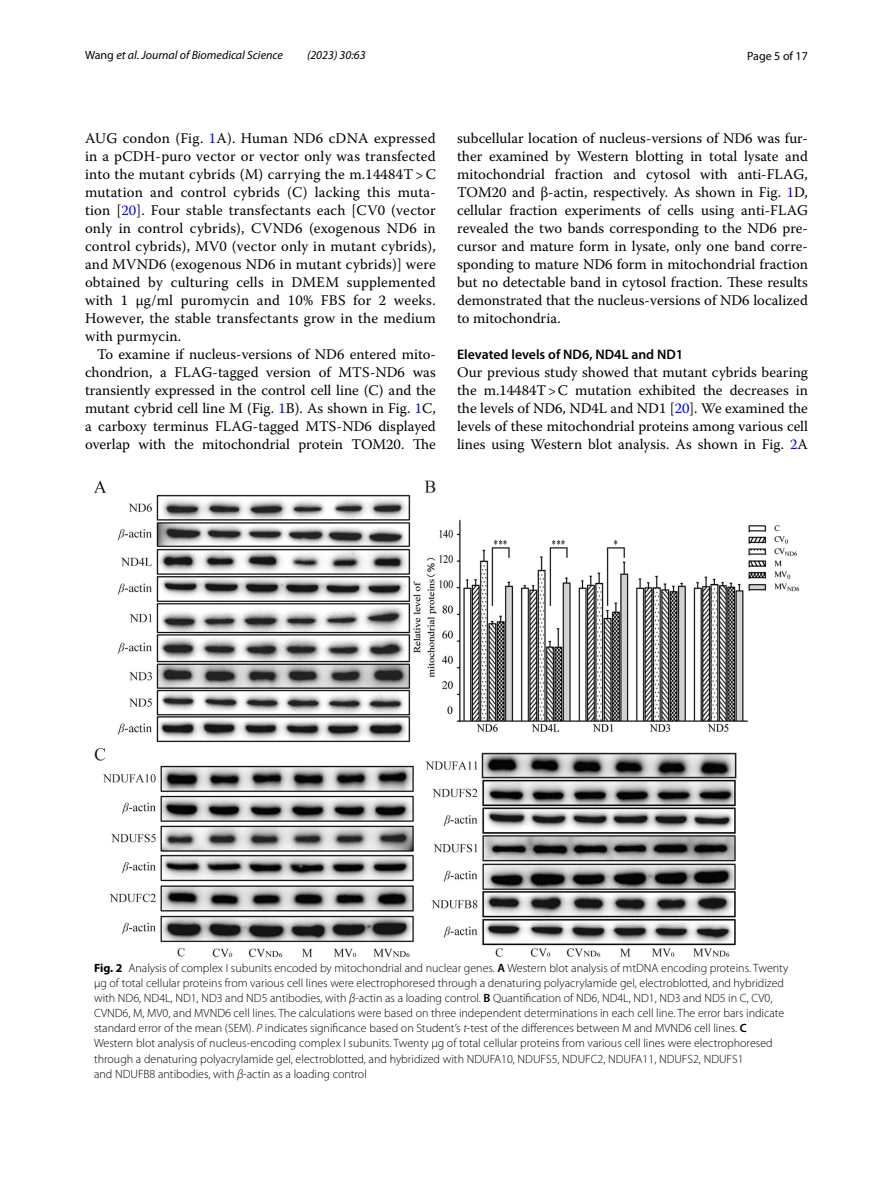
<style>
.page{position:relative;width:893px;height:1187px;background:#fff}
.page>*{position:absolute;margin:0;border:0;box-sizing:border-box;transform-origin:0 0}
.t1{font:14.7px/18px "Warnock Pro";color:#000;text-align:justify}
.t2{font:600 13.8px "Myriad Pro";color:#000}
.t3{font:300 12px/15px "Myriad Pro";color:#000}
.t4{font:italic 12px "Myriad Pro";color:#000}
.t5{font:12px "Myriad Pro";color:#000}
.s1{font-style:normal}
.s2{color:#00f}
.s3{font-weight:700}
.s4{font-weight:600}
.s5{font-style:italic}
</style>
<div class="page">
<img style="left:94px;top:480px;width:705px;height:477px">
<p class="t4" style="left:85px;top:48px;width:199px"><span class="s1">Wang</span> et al. Journal of Biomedical Science</p>
<p class="t4" style="left:307px;top:48px;width:60px">(2023) 30:63</p>
<p class="t5" style="left:747px;top:48px;width:62px">Page 5 of 17</p>
<p class="t1" style="left:85px;top:128px;width:352px">AUG condon (Fig. <span class="s2">1</span>A). Human ND6 cDNA expressed in a pCDH-puro vector or vector only was transfected into the mutant cybrids (M) carrying the m.14484T&gt;C mutation and control cybrids (C) lacking this muta&shy;tion [<span class="s2">20</span>]. Four stable transfectants each [CV0 (vector only in control cybrids), CVND6 (exogenous ND6 in control cybrids), MV0 (vector only in mutant cybrids), and MVND6 (exogenous ND6 in mutant cybrids)] were obtained by culturing cells in DMEM supplemented with 1 μg/ml puromycin and 10% FBS for 2 weeks.<br>However, the stable transfectants grow in the medium with purmycin.</p>
<p class="t1" style="left:85px;top:344px;width:352px;text-indent:12px">To examine if nucleus-versions of ND6 entered mito&shy;chondrion, a FLAG-tagged version of MTS-ND6 was transiently expressed in the control cell line (C) and the mutant cybrid cell line M (Fig. <span class="s2">1</span>B). As shown in Fig. <span class="s2">1</span>C, a carboxy terminus FLAG-tagged MTS-ND6 displayed overlap with the mitochondrial protein TOM20. The</p>
<p class="t1" style="left:457px;top:128px;width:352px">subcellular location of nucleus-versions of ND6 was fur&shy;ther examined by Western blotting in total lysate and mitochondrial fraction and cytosol with anti-FLAG, TOM20 and β-actin, respectively. As shown in Fig. <span class="s2">1</span>D, cellular fraction experiments of cells using anti-FLAG revealed the two bands corresponding to the ND6 pre&shy;cursor and mature form in lysate, only one band corre&shy;sponding to mature ND6 form in mitochondrial fraction but no detectable band in cytosol fraction. These results demonstrated that the nucleus-versions of ND6 localized to mitochondria.</p>
<p class="t2" style="left:457px;top:345px;width:228px">Elevated levels of ND6, ND4L and ND1</p>
<p class="t1" style="left:457px;top:362px;width:352px">Our previous study showed that mutant cybrids bearing the m.14484T&gt;C mutation exhibited the decreases in the levels of ND6, ND4L and ND1 [<span class="s2">20</span>]. We examined the levels of these mitochondrial proteins among various cell lines using Western blot analysis. As shown in Fig. <span class="s2">2</span>A</p>
<p class="t3" style="left:94px;top:961px;width:696px"><span class="s3">Fig. 2</span> Analysis of complex I subunits encoded by mitochondrial and nuclear genes. <span class="s4">A</span> Western blot analysis of mtDNA encoding proteins. Twenty μg of total cellular proteins from various cell lines were electrophoresed through a denaturing polyacrylamide gel, electroblotted, and hybridized with ND6, ND4L, ND1, ND3 and ND5 antibodies, with <span class="s5">β</span>-actin as a loading control. <span class="s4">B</span> Quantification of ND6, ND4L, ND1, ND3 and ND5 in C, CV0, CVND6, M, MV0, and MVND6 cell lines. The calculations were based on three independent determinations in each cell line. The error bars indicate standard error of the mean (SEM). <span class="s5">P</span> indicates significance based on Student’s <span class="s5">t</span>-test of the differences between M and MVND6 cell lines. <span class="s4">C </span>Western blot analysis of nucleus-encoding complex I subunits. Twenty μg of total cellular proteins from various cell lines were electrophoresed through a denaturing polyacrylamide gel, electroblotted, and hybridized with NDUFA10, NDUFS5, NDUFC2, NDUFA11, NDUFS2, NDUFS1<br>and NDUFB8 antibodies, with <span class="s5">β</span>-actin as a loading control</p>
</div>
